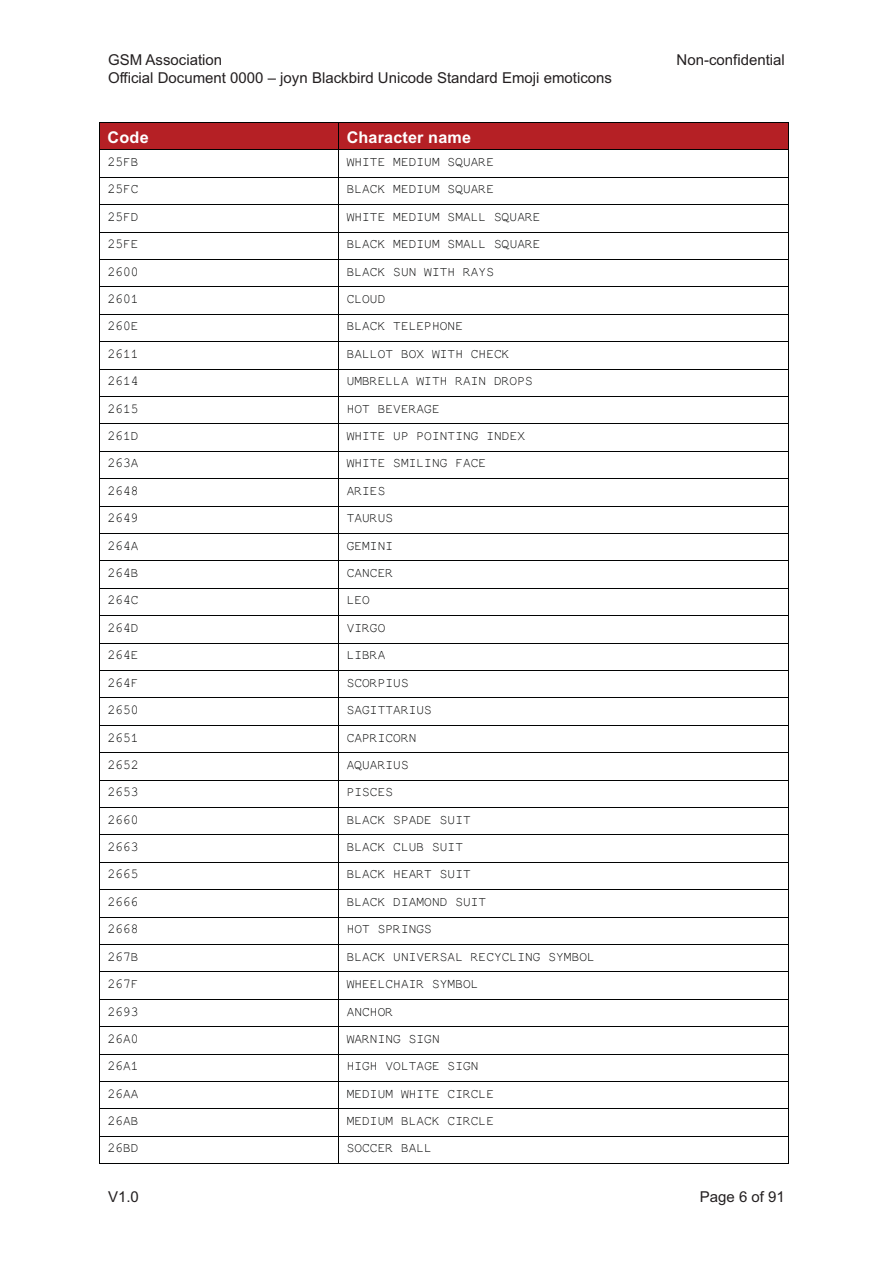
<style>
.page{position:relative;width:893px;height:1263px;background:#fff}
.page>*{position:absolute;margin:0;border:0;box-sizing:border-box;transform-origin:0 0}
.t1{font:16.2px "Arial Bold MT+T42";letter-spacing:.01em;color:#fff}
.t2{font:15px "Arial";color:#231f20}
.t3{font:13.35px "Everson Mono+T42";letter-spacing:.01em;color:#010202}
</style>
<div class="page">
<div style="left:100px;top:123px;width:238px;height:26px;background:#b52025"></div>
<div style="left:339px;top:123px;width:449px;height:26px;background:#b52025"></div>
<hr style="left:99px;top:122px;width:690px;height:1px;background:#010202">
<hr style="left:99px;top:149px;width:690px;height:1px;background:#010202">
<hr style="left:99px;top:177px;width:690px;height:1px;background:#010202">
<hr style="left:99px;top:204px;width:690px;height:1px;background:#010202">
<hr style="left:99px;top:232px;width:690px;height:1px;background:#010202">
<hr style="left:99px;top:259px;width:690px;height:1px;background:#010202">
<hr style="left:99px;top:287px;width:690px;height:1px;background:#010202">
<hr style="left:99px;top:314px;width:690px;height:1px;background:#010202">
<hr style="left:99px;top:341px;width:690px;height:1px;background:#010202">
<hr style="left:99px;top:369px;width:690px;height:1px;background:#010202">
<hr style="left:99px;top:396px;width:690px;height:1px;background:#010202">
<hr style="left:99px;top:423px;width:690px;height:1px;background:#010202">
<hr style="left:99px;top:451px;width:690px;height:1px;background:#010202">
<hr style="left:99px;top:478px;width:690px;height:1px;background:#010202">
<hr style="left:99px;top:506px;width:690px;height:1px;background:#010202">
<hr style="left:99px;top:533px;width:690px;height:1px;background:#010202">
<hr style="left:99px;top:560px;width:690px;height:1px;background:#010202">
<hr style="left:99px;top:588px;width:690px;height:1px;background:#010202">
<hr style="left:99px;top:615px;width:690px;height:1px;background:#010202">
<hr style="left:99px;top:643px;width:690px;height:1px;background:#010202">
<hr style="left:99px;top:670px;width:690px;height:1px;background:#010202">
<hr style="left:99px;top:697px;width:690px;height:1px;background:#010202">
<hr style="left:99px;top:725px;width:690px;height:1px;background:#010202">
<hr style="left:99px;top:752px;width:690px;height:1px;background:#010202">
<hr style="left:99px;top:780px;width:690px;height:1px;background:#010202">
<hr style="left:99px;top:807px;width:690px;height:1px;background:#010202">
<hr style="left:99px;top:834px;width:690px;height:1px;background:#010202">
<hr style="left:99px;top:862px;width:690px;height:1px;background:#010202">
<hr style="left:99px;top:889px;width:690px;height:1px;background:#010202">
<hr style="left:99px;top:917px;width:690px;height:1px;background:#010202">
<hr style="left:99px;top:944px;width:690px;height:1px;background:#010202">
<hr style="left:99px;top:971px;width:690px;height:1px;background:#010202">
<hr style="left:99px;top:999px;width:690px;height:1px;background:#010202">
<hr style="left:99px;top:1026px;width:690px;height:1px;background:#010202">
<hr style="left:99px;top:1054px;width:690px;height:1px;background:#010202">
<hr style="left:99px;top:1081px;width:690px;height:1px;background:#010202">
<hr style="left:99px;top:1108px;width:690px;height:1px;background:#010202">
<hr style="left:99px;top:1136px;width:690px;height:1px;background:#010202">
<svg style="left:99px;top:123px;width:1px;height:1040px"></svg>
<hr style="left:99px;top:1163px;width:239px;height:1px;background:#010202">
<svg style="left:338px;top:123px;width:1px;height:1041px"></svg>
<hr style="left:339px;top:1163px;width:449px;height:1px;background:#010202">
<svg style="left:788px;top:123px;width:1px;height:1041px"></svg>
<p class="t2" style="left:108px;top:54px;width:116px">GSM Association</p>
<p class="t2" style="left:677px;top:54px;width:110px">Non-confidential</p>
<p class="t2" style="left:108px;top:72px;width:506px">Official Document 0000 – joyn Blackbird Unicode Standard Emoji emoticons</p>
<p class="t1" style="left:108px;top:131px;width:43px">Code</p>
<p class="t1" style="left:347px;top:131px;width:126px">Character name</p>
<p class="t3" style="left:108px;top:158px;width:32px">25FB</p>
<p class="t3" style="left:347px;top:158px;width:149px">WHITE MEDIUM SQUARE</p>
<p class="t3" style="left:108px;top:185px;width:32px">25FC</p>
<p class="t3" style="left:347px;top:185px;width:149px">BLACK MEDIUM SQUARE</p>
<p class="t3" style="left:108px;top:213px;width:32px">25FD</p>
<p class="t3" style="left:347px;top:213px;width:195px">WHITE MEDIUM SMALL SQUARE</p>
<p class="t3" style="left:108px;top:240px;width:32px">25FE</p>
<p class="t3" style="left:347px;top:240px;width:195px">BLACK MEDIUM SMALL SQUARE</p>
<p class="t3" style="left:108px;top:268px;width:32px">2600</p>
<p class="t3" style="left:347px;top:268px;width:149px">BLACK SUN WITH RAYS</p>
<p class="t3" style="left:108px;top:295px;width:32px">2601</p>
<p class="t3" style="left:347px;top:295px;width:40px">CLOUD</p>
<p class="t3" style="left:108px;top:322px;width:32px">260E</p>
<p class="t3" style="left:347px;top:322px;width:118px">BLACK TELEPHONE</p>
<p class="t3" style="left:108px;top:350px;width:32px">2611</p>
<p class="t3" style="left:347px;top:350px;width:164px">BALLOT BOX WITH CHECK</p>
<p class="t3" style="left:108px;top:377px;width:32px">2614</p>
<p class="t3" style="left:347px;top:377px;width:188px">UMBRELLA WITH RAIN DROPS</p>
<p class="t3" style="left:108px;top:404px;width:32px">2615</p>
<p class="t3" style="left:347px;top:404px;width:95px">HOT BEVERAGE</p>
<p class="t3" style="left:108px;top:432px;width:32px">261D</p>
<p class="t3" style="left:347px;top:432px;width:180px">WHITE UP POINTING INDEX</p>
<p class="t3" style="left:108px;top:459px;width:32px">263A</p>
<p class="t3" style="left:347px;top:459px;width:141px">WHITE SMILING FACE</p>
<p class="t3" style="left:108px;top:487px;width:32px">2648</p>
<p class="t3" style="left:347px;top:487px;width:40px">ARIES</p>
<p class="t3" style="left:108px;top:514px;width:32px">2649</p>
<p class="t3" style="left:347px;top:514px;width:48px">TAURUS</p>
<p class="t3" style="left:108px;top:542px;width:32px">264A</p>
<p class="t3" style="left:347px;top:542px;width:48px">GEMINI</p>
<p class="t3" style="left:108px;top:569px;width:32px">264B</p>
<p class="t3" style="left:347px;top:569px;width:48px">CANCER</p>
<p class="t3" style="left:108px;top:596px;width:32px">264C</p>
<p class="t3" style="left:347px;top:596px;width:25px">LEO</p>
<p class="t3" style="left:108px;top:624px;width:32px">264D</p>
<p class="t3" style="left:347px;top:624px;width:40px">VIRGO</p>
<p class="t3" style="left:108px;top:651px;width:32px">264E</p>
<p class="t3" style="left:347px;top:651px;width:40px">LIBRA</p>
<p class="t3" style="left:108px;top:678px;width:32px">264F</p>
<p class="t3" style="left:347px;top:678px;width:63px">SCORPIUS</p>
<p class="t3" style="left:108px;top:706px;width:32px">2650</p>
<p class="t3" style="left:347px;top:706px;width:87px">SAGITTARIUS</p>
<p class="t3" style="left:108px;top:733px;width:32px">2651</p>
<p class="t3" style="left:347px;top:733px;width:71px">CAPRICORN</p>
<p class="t3" style="left:108px;top:761px;width:32px">2652</p>
<p class="t3" style="left:347px;top:761px;width:63px">AQUARIUS</p>
<p class="t3" style="left:108px;top:788px;width:32px">2653</p>
<p class="t3" style="left:347px;top:788px;width:48px">PISCES</p>
<p class="t3" style="left:108px;top:816px;width:32px">2660</p>
<p class="t3" style="left:347px;top:816px;width:126px">BLACK SPADE SUIT</p>
<p class="t3" style="left:108px;top:843px;width:32px">2663</p>
<p class="t3" style="left:347px;top:843px;width:118px">BLACK CLUB SUIT</p>
<p class="t3" style="left:108px;top:870px;width:32px">2665</p>
<p class="t3" style="left:347px;top:870px;width:126px">BLACK HEART SUIT</p>
<p class="t3" style="left:108px;top:898px;width:32px">2666</p>
<p class="t3" style="left:347px;top:898px;width:141px">BLACK DIAMOND SUIT</p>
<p class="t3" style="left:108px;top:925px;width:32px">2668</p>
<p class="t3" style="left:347px;top:925px;width:87px">HOT SPRINGS</p>
<p class="t3" style="left:108px;top:952px;width:32px">267B</p>
<p class="t3" style="left:347px;top:952px;width:250px">BLACK UNIVERSAL RECYCLING SYMBOL</p>
<p class="t3" style="left:108px;top:980px;width:32px">267F</p>
<p class="t3" style="left:347px;top:980px;width:133px">WHEELCHAIR SYMBOL</p>
<p class="t3" style="left:108px;top:1007px;width:32px">2693</p>
<p class="t3" style="left:347px;top:1007px;width:48px">ANCHOR</p>
<p class="t3" style="left:108px;top:1035px;width:32px">26A0</p>
<p class="t3" style="left:347px;top:1035px;width:95px">WARNING SIGN</p>
<p class="t3" style="left:108px;top:1062px;width:32px">26A1</p>
<p class="t3" style="left:347px;top:1062px;width:133px">HIGH VOLTAGE SIGN</p>
<p class="t3" style="left:108px;top:1089px;width:32px">26AA</p>
<p class="t3" style="left:347px;top:1089px;width:149px">MEDIUM WHITE CIRCLE</p>
<p class="t3" style="left:108px;top:1117px;width:32px">26AB</p>
<p class="t3" style="left:347px;top:1117px;width:149px">MEDIUM BLACK CIRCLE</p>
<p class="t3" style="left:108px;top:1144px;width:32px">26BD</p>
<p class="t3" style="left:347px;top:1144px;width:87px">SOCCER BALL</p>
<p class="t2" style="left:108px;top:1191px;width:32px">V1.0</p>
<p class="t2" style="left:700px;top:1191px;width:87px">Page 6 of 91</p>
</div>
